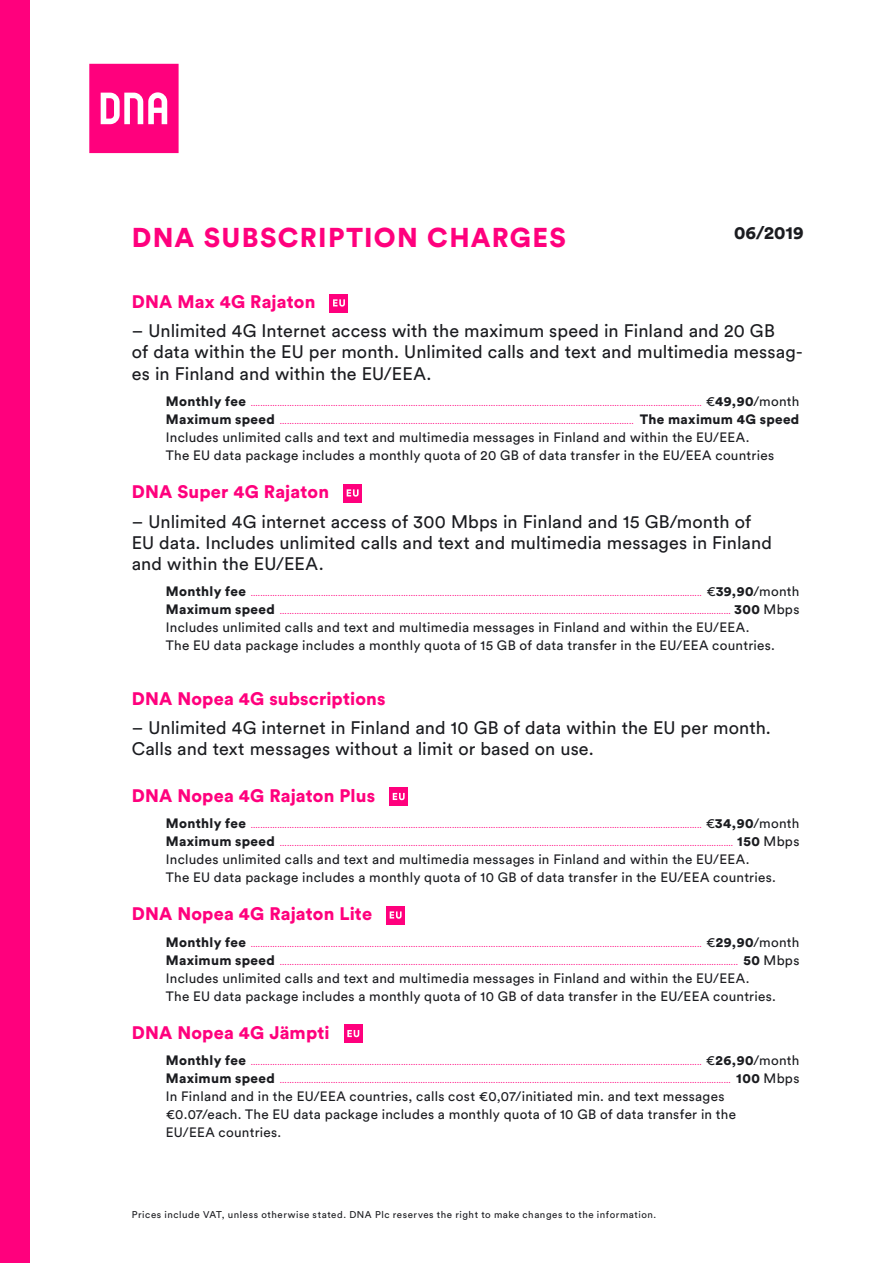
<style>
.page{position:relative;width:893px;height:1263px;background:#fff}
.page>*{position:absolute;margin:0;border:0;box-sizing:border-box;transform-origin:0 0}
.Hinnasto_otsikko_1{font:900 27px "Circular Std";letter-spacing:.05em;color:#ff007d}
.Hinnasto_ingressi{font:18px/21px "Circular Std";letter-spacing:.005em;color:#1b1c20}
.Hinnasto_otsikko_2{font:900 18px "Circular Std";letter-spacing:.01em;color:#ff007d}
.t1{font:900 18px "Circular Std";letter-spacing:.01em;color:#1b1c20}
.Hinnasto_teksti{font:13.5px/18px "Circular Std";letter-spacing:.02em;color:#1b1c20}
.t2{font:9.75px "Circular Std";letter-spacing:.055em;color:#1b1c20}
.Hinnasto_hintarivi{font:8.25px "Circular Std";color:#ff007d}
.Hinnasto_hintarivi_k{font:8.25px "Circular Std";color:#ff007d}
.s1{font-weight:900;font-size:13.5px;color:#1b1c20}
.s2{font-size:13.5px;color:#1b1c20}
</style>
<div class="page">
<div style="left:0;top:0;width:30px;height:1263px;background:#ff007d"></div>
<svg style="left:89px;top:64px;width:90px;height:89px;background:#ff2791"></svg>
<div style="left:389px;top:787px;width:19px;height:19px;background:#ff007d"></div>
<svg style="left:393px;top:793px;width:12px;height:7px"></svg>
<div style="left:386px;top:906px;width:19px;height:18px;background:#ff007d"></div>
<svg style="left:390px;top:911px;width:12px;height:8px"></svg>
<div style="left:344px;top:1024px;width:18px;height:19px;background:#ff007d"></div>
<svg style="left:347px;top:1030px;width:12px;height:7px"></svg>
<div style="left:330px;top:294px;width:18px;height:18px;background:#ff007d"></div>
<svg style="left:333px;top:299px;width:12px;height:8px"></svg>
<div style="left:343px;top:484px;width:19px;height:18px;background:#ff007d"></div>
<svg style="left:347px;top:489px;width:12px;height:8px"></svg>
<p class="Hinnasto_otsikko_1" style="left:132px;top:219px;width:436px">DNA SUBSCRIPTION CHARGES</p>
<p class="t1" style="left:734px;top:221px;width:71px">06/2019</p>
<p class="Hinnasto_otsikko_2" style="left:132px;top:290px;width:185px">DNA Max 4G Rajaton</p>
<p class="Hinnasto_ingressi" style="left:132px;top:320px;width:672px">– Unlimited 4G Internet access with the maximum speed in Finland and 20 GB<br>of data within the EU per month. Unlimited calls and text and multimedia messag&shy;es in Finland and within the EU/EEA.</p>
<p class="Hinnasto_hintarivi" style="left:166px;top:398px;width:635px"><span class="s1">Monthly fee</span> .......................................................................................................................................................................................... <span class="s2">€</span><span class="s1">49,90</span><span class="s2">/month</span></p>
<p class="Hinnasto_hintarivi_k" style="left:166px;top:416px;width:635px"><span class="s1">Maximum speed</span> .................................................................................................................................................. <span class="s1">The maximum 4G speed</span></p>
<p class="Hinnasto_teksti" style="left:166px;top:428px;width:585px">Includes unlimited calls and text and multimedia messages in Finland and within the EU/EEA.</p>
<p class="Hinnasto_teksti" style="left:166px;top:446px;width:610px">The EU data package includes a monthly quota of 20 GB of data transfer in the EU/EEA countries</p>
<p class="Hinnasto_otsikko_2" style="left:132px;top:480px;width:199px">DNA Super 4G Rajaton</p>
<p class="Hinnasto_ingressi" style="left:132px;top:510px;width:642px">– Unlimited 4G internet access of 300 Mbps in Finland and 15 GB/month of<br>EU data. Includes unlimited calls and text and multimedia messages in Finland and within the EU/EEA.</p>
<p class="Hinnasto_hintarivi" style="left:166px;top:588px;width:635px"><span class="s1">Monthly fee</span> .......................................................................................................................................................................................... <span class="s2">€</span><span class="s1">39,90</span><span class="s2">/month</span></p>
<p class="Hinnasto_hintarivi" style="left:166px;top:606px;width:635px"><span class="s1">Maximum speed</span> .......................................................................................................................................................................................... <span class="s1">300</span> <span class="s2">Mbps</span></p>
<p class="Hinnasto_teksti" style="left:166px;top:618px;width:611px">Includes unlimited calls and text and multimedia messages in Finland and within the EU/EEA.<br>The EU data package includes a monthly quota of 15 GB of data transfer in the EU/EEA countries.</p>
<p class="Hinnasto_otsikko_2" style="left:132px;top:686px;width:255px">DNA Nopea 4G subscriptions</p>
<p class="Hinnasto_ingressi" style="left:132px;top:717px;width:641px">– Unlimited 4G internet in Finland and 10 GB of data within the EU per month.<br>Calls and text messages without a limit or based on use.</p>
<p class="Hinnasto_otsikko_2" style="left:132px;top:783px;width:245px">DNA Nopea 4G Rajaton Plus</p>
<p class="Hinnasto_hintarivi" style="left:166px;top:820px;width:635px"><span class="s1">Monthly fee</span> .......................................................................................................................................................................................... <span class="s2">€</span><span class="s1">34,90</span><span class="s2">/month</span></p>
<p class="Hinnasto_hintarivi" style="left:166px;top:838px;width:635px"><span class="s1">Maximum speed</span> ........................................................................................................................................................................................... <span class="s1">150</span> <span class="s2">Mbps</span></p>
<p class="Hinnasto_teksti" style="left:166px;top:850px;width:612px">Includes unlimited calls and text and multimedia messages in Finland and within the EU/EEA.<br>The EU data package includes a monthly quota of 10 GB of data transfer in the EU/EEA countries.</p>
<p class="Hinnasto_otsikko_2" style="left:132px;top:902px;width:242px">DNA Nopea 4G Rajaton Lite</p>
<p class="Hinnasto_hintarivi" style="left:166px;top:939px;width:635px"><span class="s1">Monthly fee</span> .......................................................................................................................................................................................... <span class="s2">€</span><span class="s1">29,90</span><span class="s2">/month</span></p>
<p class="Hinnasto_hintarivi" style="left:166px;top:957px;width:635px"><span class="s1">Maximum speed</span> ............................................................................................................................................................................................. <span class="s1">50</span> <span class="s2">Mbps</span></p>
<p class="Hinnasto_teksti" style="left:166px;top:969px;width:612px">Includes unlimited calls and text and multimedia messages in Finland and within the EU/EEA.<br>The EU data package includes a monthly quota of 10 GB of data transfer in the EU/EEA countries.</p>
<p class="Hinnasto_otsikko_2" style="left:132px;top:1020px;width:199px">DNA Nopea 4G Jämpti</p>
<p class="Hinnasto_hintarivi" style="left:166px;top:1057px;width:635px"><span class="s1">Monthly fee</span> .......................................................................................................................................................................................... <span class="s2">€</span><span class="s1">26,90</span><span class="s2">/month</span></p>
<p class="Hinnasto_hintarivi" style="left:166px;top:1075px;width:635px"><span class="s1">Maximum speed</span> .......................................................................................................................................................................................... <span class="s1">100</span> <span class="s2">Mbps</span></p>
<p class="Hinnasto_teksti" style="left:166px;top:1087px;width:572px">In Finland and in the EU/EEA countries, calls cost €0,07/initiated min. and text messages €0.07/each. The EU data package includes a monthly quota of 10 GB of data transfer in the<br>EU/EEA countries.</p>
<p class="t2" style="left:132px;top:1209px;width:526px">Prices include VAT, unless otherwise stated. DNA Plc reserves the right to make changes to the information.</p>
</div>
